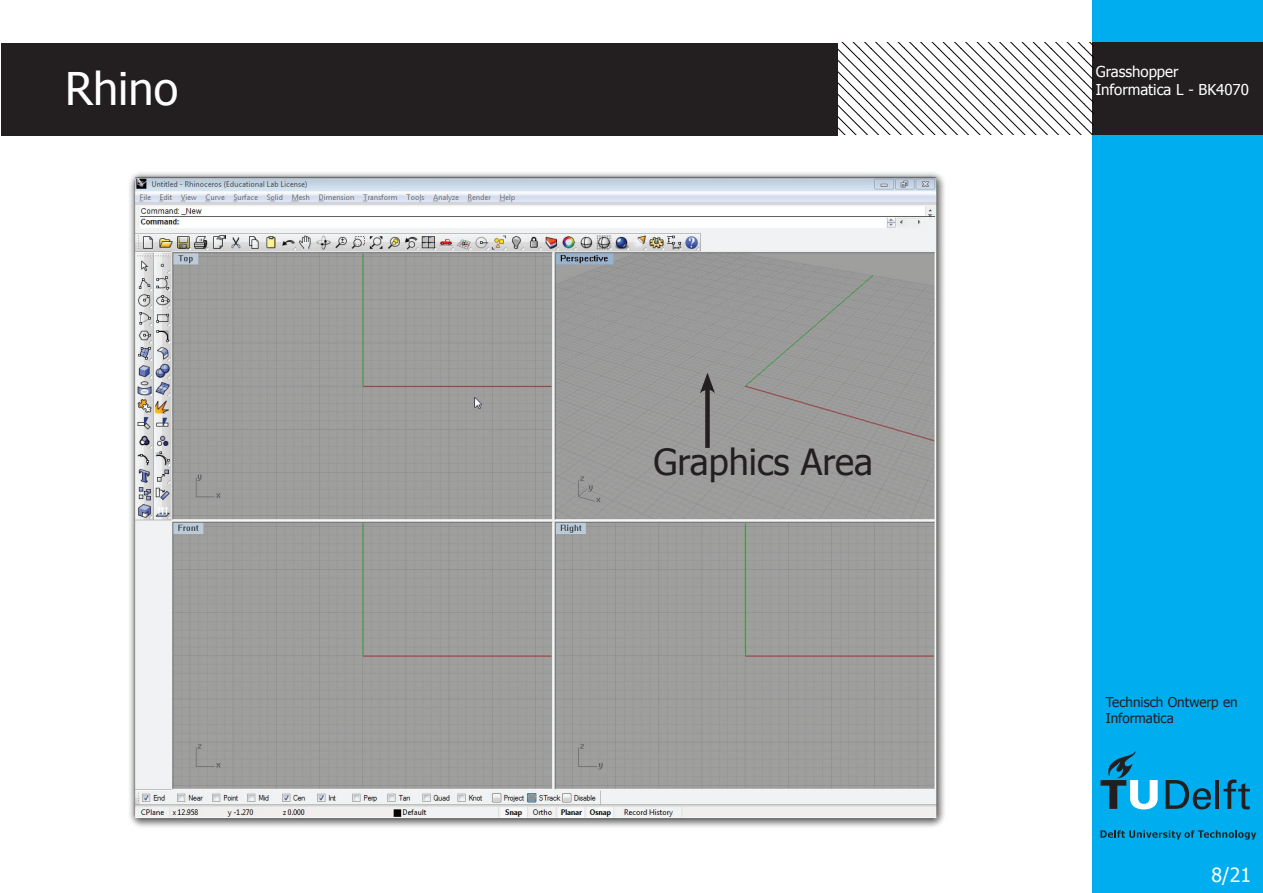
<style>
.page{position:relative;width:1263px;height:893px;background:#fff}
.page>*{position:absolute;margin:0;border:0;box-sizing:border-box;transform-origin:0 0}
.t1{font:45px "Tahoma";color:#fff}
.t2{font:36px "Tahoma";color:#231f20}
.t3{font:19.5px "Tahoma";color:#fff}
.t4{font:15px "Tahoma";color:#fff}
.t5{font:13.5px/16.2px "Tahoma";color:#231f20}
</style>
<div class="page">
<div style="left:1093px;top:1px;width:170px;height:892px;background:#00aeef"></div>
<svg style="left:1165px;top:780px;width:46px;height:29px"></svg>
<hr style="left:1215px;top:780px;width:4px;height:29px;background:#231f20">
<svg style="left:1223px;top:779px;width:27px;height:30px"></svg>
<svg style="left:1100px;top:751px;width:58px;height:58px"></svg>
<svg style="left:1100px;top:830px;width:156px;height:10px"></svg>
<div style="left:1px;top:44px;width:837px;height:92px;background:#231f20"></div>
<div style="left:1093px;top:43px;width:170px;height:92px;background:#231f20"></div>
<svg style="left:838px;top:43px;width:255px;height:92px"></svg>
<img style="left:129px;top:172px;width:816px;height:655px">
<div style="left:705px;top:385px;width:5px;height:63px;background:#231f20"></div>
<svg style="left:700px;top:373px;width:15px;height:20px"></svg>
<h1 class="t1" style="left:65px;top:58px;width:114px">Rhino</h1>
<h2 class="t2" style="left:653px;top:438px;width:221px">Graphics Area</h2>
<p class="t4" style="left:1096px;top:61px;width:84px">Grasshopper</p>
<p class="t4" style="left:1096px;top:79px;width:155px">Informatica L - BK4070</p>
<p class="t5" style="left:1106px;top:693px;width:133px">Technisch Ontwerp en<br>Informatica</p>
<h3 class="t3" style="left:1211px;top:862px;width:41px">8/21</h3>
</div>
